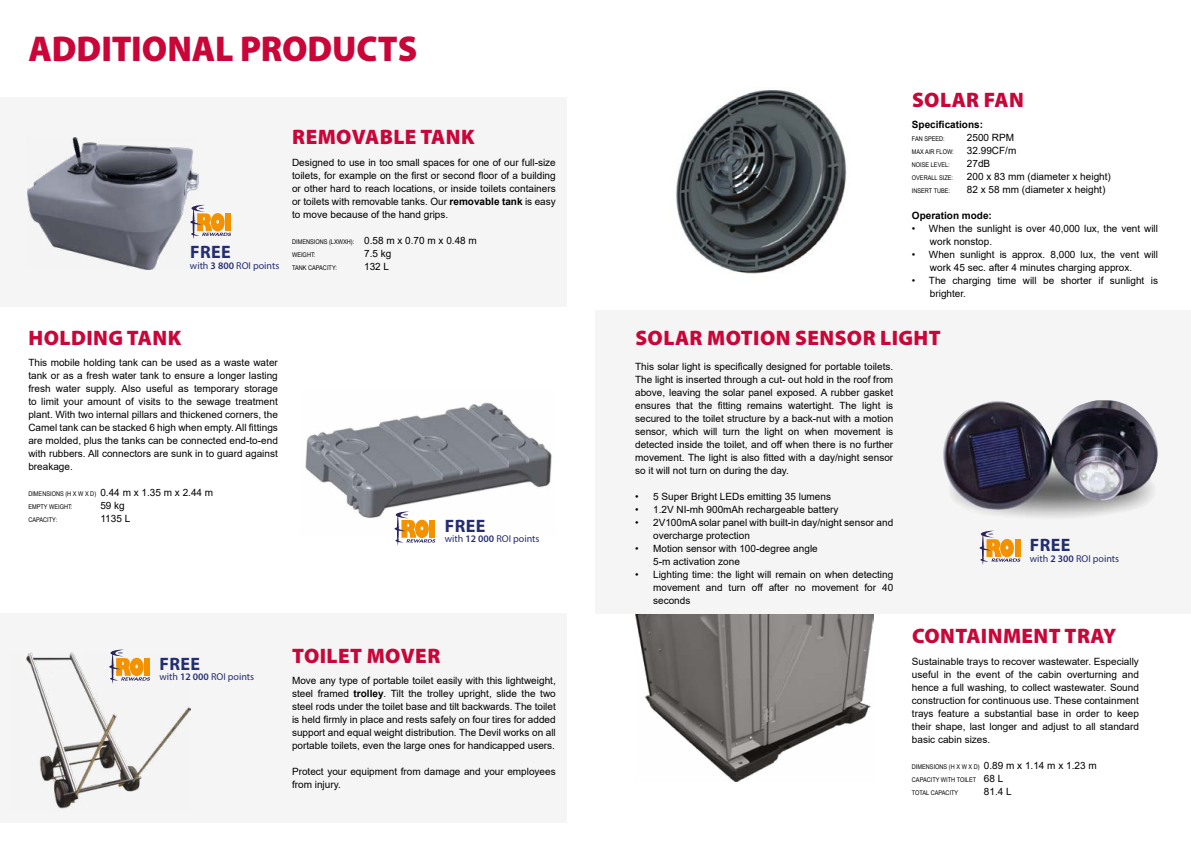
<style>
.page{position:relative;width:1191px;height:842px;background:#fff}
.page>*{position:absolute;margin:0;border:0;box-sizing:border-box;transform-origin:0 0}
.t1{font:900 36px "Myriad Pro";letter-spacing:-.005em;color:#ca0538}
.t2{font:900 21px "Myriad Pro";letter-spacing:.02em;color:#ca0538}
.t3{font:700 18px "Myriad Pro";letter-spacing:.02em;color:#232d71}
.t4{font:10px/13px "Arial";color:#000;text-align:justify}
.t5{font:10px "Myriad Pro";color:#232d71}
.t6{font:700 10px "Arial";color:#000}
.t7{font:6.5px/13px "Arial Narrow";color:#000;scale:1.05 1}
.s1{font-weight:600}
.s2{font-weight:700}
.s3{font-family:"Arial";font-size:10px}
</style>
<div class="page">
<div style="left:0;top:97px;width:566px;height:209px;background:#f5f5f5"></div>
<div style="left:0;top:614px;width:566px;height:209px;background:#f5f5f5"></div>
<img style="left:27px;top:138px;width:172px;height:131px">
<img style="left:305px;top:402px;width:247px;height:117px">
<img style="left:26px;top:653px;width:165px;height:156px">
<img style="left:635px;top:614px;width:238px;height:167px">
<div style="left:595px;top:310px;width:596px;height:304px;background:#f5f5f5"></div>
<img style="left:676px;top:90px;width:171px;height:184px">
<img style="left:943px;top:400px;width:215px;height:118px">
<svg style="left:394px;top:511px;width:41px;height:35px"></svg>
<svg style="left:190px;top:205px;width:41px;height:34px"></svg>
<svg style="left:109px;top:649px;width:41px;height:35px"></svg>
<svg style="left:979px;top:531px;width:41px;height:34px"></svg>
<h1 class="t1" style="left:29px;top:25px;width:390px">ADDITIONAL PRODUCTS</h1>
<h3 class="t3" style="left:190px;top:240px;width:42px">FREE</h3>
<p class="t5" style="left:190px;top:259px;width:91px">with <span class="s1">3 800</span> ROI points</p>
<h2 class="t2" style="left:292px;top:123px;width:184px">REMOVABLE TANK</h2>
<p class="t4" style="left:292px;top:155px;width:265px">Designed to use in too small spaces for one of our full-size toilets, for example on the first or second floor of a building or other hard to reach locations, or inside toilets containers or toilets with removable tanks. Our <span class="s2">removable tank</span> is easy to move because of the hand grips.</p>
<p class="t7" style="left:292px;top:234px;width:178px">DIMENSIONS (LXWXH): <span class="s3">0.58 m x 0.70 m x 0.48 m<br></span>WEIGHT:</p>
<p class="t4" style="left:364px;top:246px;width:29px">7.5 kg</p>
<p class="t7" style="left:292px;top:260px;width:44px">TANK CAPACITY:</p>
<p class="t4" style="left:364px;top:259px;width:27px">132 L</p>
<h2 class="t2" style="left:29px;top:324px;width:154px">HOLDING TANK</h2>
<p class="t4" style="left:28px;top:356px;width:251px">This mobile holding tank can be used as a waste water tank or as a fresh water tank to ensure a longer lasting fresh water supply. Also useful as temporary storage to limit your amount of visits to the sewage treatment plant. With two internal pillars and thickened corners, the Camel tank can be stacked 6 high when empty. All fittings are molded, plus the tanks can be connected end-to-end with rubbers. All connectors are sunk in to guard against breakage.</p>
<p class="t7" style="left:28px;top:487px;width:178px">DIMENSIONS (H X W X D) <span class="s3">0.44 m x 1.35 m x 2.44 m<br></span>EMPTY WEIGHT:</p>
<p class="t4" style="left:100px;top:499px;width:26px">59 kg</p>
<p class="t7" style="left:28px;top:513px;width:29px">CAPACITY:</p>
<p class="t4" style="left:100px;top:512px;width:31px">1135 L</p>
<h3 class="t3" style="left:445px;top:514px;width:42px">FREE</h3>
<p class="t5" style="left:445px;top:533px;width:96px">with <span class="s1">12 000</span> ROI points</p>
<h3 class="t3" style="left:160px;top:652px;width:42px">FREE</h3>
<p class="t5" style="left:159px;top:671px;width:96px">with <span class="s1">12 000</span> ROI points</p>
<h2 class="t2" style="left:292px;top:642px;width:149px">TOILET MOVER</h2>
<p class="t4" style="left:292px;top:674px;width:265px">Move any type of portable toilet easily with this lightweight, steel framed <span class="s2">trolley</span>. Tilt the trolley upright, slide the two steel rods under the toilet base and tilt backwards. The toilet is held firmly in place and rests safely on four tires for added support and equal weight distribution. The Devil works on all portable toilets, even the large ones for handicapped users.</p>
<p class="t4" style="left:292px;top:765px;width:265px">Protect your equipment from damage and your employees from injury.</p>
<h2 class="t2" style="left:912px;top:86px;width:113px">SOLAR FAN</h2>
<p class="t6" style="left:912px;top:118px;width:73px">Specifications:</p>
<p class="t7" style="left:912px;top:132px;width:33px">FAN SPEED:</p>
<p class="t4" style="left:967px;top:131px;width:49px">2500 RPM</p>
<p class="t7" style="left:912px;top:145px;width:41px">MAX AIR FLOW:</p>
<p class="t4" style="left:967px;top:144px;width:51px">32.99CF/m</p>
<p class="t7" style="left:912px;top:158px;width:38px">NOISE LEVEL:</p>
<p class="t4" style="left:967px;top:157px;width:25px">27dB</p>
<p class="t7" style="left:912px;top:171px;width:41px">OVERALL SIZE:</p>
<p class="t4" style="left:967px;top:170px;width:145px">200 x 83 mm (diameter x height)</p>
<p class="t7" style="left:912px;top:184px;width:38px">INSERT TUBE:</p>
<p class="t4" style="left:967px;top:183px;width:140px">82 x 58 mm (diameter x height)</p>
<p class="t6" style="left:912px;top:209px;width:82px">Operation mode:</p>
<p class="t4" style="left:930px;top:222px;width:230px;text-indent:-18px">• When the sunlight is over 40,000 lux, the vent will work nonstop.</p>
<p class="t4" style="left:930px;top:248px;width:230px;text-indent:-18px">• When sunlight is approx. 8,000 lux, the vent will work 45 sec. after 4 minutes charging approx.</p>
<p class="t4" style="left:930px;top:274px;width:230px;text-indent:-18px">• The charging time will be shorter if sunlight is brighter.</p>
<h2 class="t2" style="left:635px;top:324px;width:307px">SOLAR MOTION SENSOR LIGHT</h2>
<p class="t4" style="left:635px;top:360px;width:259px">This solar light is specifically designed for portable toilets.<br>The light is inserted through a cut- out hold in the roof from above, leaving the solar panel exposed. A rubber gasket ensures that the fitting remains watertight. The light is secured to the toilet structure by a back-nut with a motion sensor, which will turn the light on when movement is detected inside the toilet, and off when there is no further movement. The light is also fitted with a day/night sensor so it will not turn on during the day.</p>
<p class="t4" style="left:635px;top:490px;width:197px">• 5 Super Bright LEDs emitting 35 lumens</p>
<p class="t4" style="left:635px;top:503px;width:205px">• 1.2V NI-mh 900mAh rechargeable battery</p>
<p class="t4" style="left:653px;top:516px;width:241px;text-indent:-18px">• 2V100mA solar panel with built-in day/night sensor and overcharge protection</p>
<p class="t4" style="left:653px;top:542px;width:166px;text-indent:-18px">• Motion sensor with 100-degree angle<br>5-m activation zone</p>
<p class="t4" style="left:653px;top:568px;width:241px;text-indent:-18px">• Lighting time: the light will remain on when detecting movement and turn off after no movement for 40 seconds</p>
<h3 class="t3" style="left:1030px;top:533px;width:42px">FREE</h3>
<p class="t5" style="left:1029px;top:552px;width:91px">with <span class="s1">2 300</span> ROI points</p>
<h2 class="t2" style="left:912px;top:622px;width:206px">CONTAINMENT TRAY</h2>
<p class="t4" style="left:912px;top:655px;width:228px">Sustainable trays to recover wastewater. Especially useful in the event of the cabin overturning and hence a full washing, to collect wastewater. Sound construction for continuous use. These containment trays feature a substantial base in order to keep their shape, last longer and adjust to all standard basic cabin sizes.</p>
<p class="t7" style="left:912px;top:760px;width:178px">DIMENSIONS (H X W X D) <span class="s3">0.89 m x 1.14 m x 1.23 m<br></span>CAPACITY WITH TOILET <span class="s3">68 L<br></span>TOTAL CAPACITY</p>
<p class="t4" style="left:984px;top:785px;width:29px">81.4 L</p>
</div>
